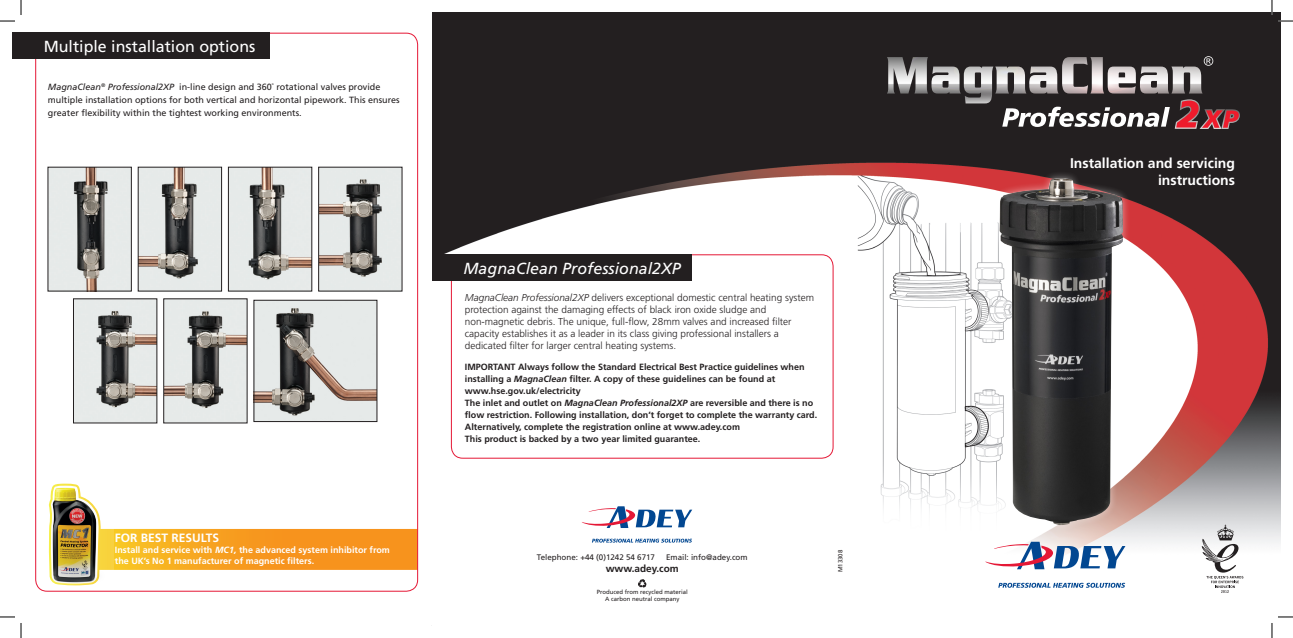
<style>
.page{position:relative;width:1293px;height:638px;background:#fff}
.page>*{position:absolute;margin:0;border:0;box-sizing:border-box;transform-origin:0 0}
.t1{font:16px "Frutiger LT Std";color:#fff}
.t2{font:italic 16px "Frutiger LT Std";color:#fff}
.t3{font:700 14px "Frutiger LT Std";color:#fff}
.t4{font:700 12px "Frutiger LT Std";color:#fff}
.t5{font:300 10px/12px "Frutiger LT Std";color:#231f20}
.t6{font:700 10px "Frutiger";color:#231f20}
.t7{font:700 9px/12px "Frutiger LT Std";color:#231f20}
.t8{font:9px/13px "Frutiger LT Std";color:#231f20}
.t9{font:700 9px/10.8px "Frutiger LT Std";color:#fff}
.t10{font:8px "Frutiger LT Std";color:#231f20}
.t11{font:6px "Frutiger LT Std";color:#231f20}
.s1{font-style:italic}
.s2{font-weight:300}
</style>
<div class="page">
<svg style="left:114px;top:528px;width:302px;height:42px;background:#f7a124"></svg>
<img style="left:36px;top:483px;width:78px;height:108px">
<img style="left:432px;top:12px;width:848px;height:581px">
<div style="left:451px;top:254px;width:382px;height:204px;border:1px solid #e51836;border-radius:12px"></div>
<svg style="left:985px;top:541px;width:140px;height:28px"></svg>
<svg style="left:998px;top:582px;width:126px;height:5px"></svg>
<svg style="left:1201px;top:524px;width:42px;height:68px"></svg>
<svg style="left:638px;top:579px;width:8px;height:8px"></svg>
<svg style="left:581px;top:506px;width:111px;height:21px"></svg>
<svg style="left:591px;top:538px;width:101px;height:4px"></svg>
<div style="left:12px;top:32px;width:257px;height:27px;background:#231f20"></div>
<svg style="left:1203px;top:56px;width:9px;height:10px"></svg>
<svg style="left:1002px;top:107px;width:167px;height:20px"></svg>
<img style="left:886px;top:57px;width:316px;height:46px">
<img style="left:1174px;top:99px;width:25px;height:30px">
<img style="left:1199px;top:128px;width:21px;height:1px">
<img style="left:1220px;top:109px;width:19px;height:20px">
<svg style="left:1175px;top:100px;width:63px;height:28px;background:#803339"></svg>
<div style="left:991px;top:171px;width:139px;height:361px;background:#fff;opacity:.48"></div>
<img style="left:999px;top:178px;width:123px;height:348px">
<img style="left:50px;top:169px;width:80px;height:120px">
<div style="left:48px;top:167px;width:84px;height:124px;border:1px solid #231f20"></div>
<img style="left:140px;top:169px;width:80px;height:120px">
<div style="left:138px;top:167px;width:84px;height:124px;border:1px solid #231f20"></div>
<img style="left:230px;top:169px;width:80px;height:120px">
<div style="left:228px;top:167px;width:84px;height:124px;border:1px solid #231f20"></div>
<img style="left:320px;top:169px;width:80px;height:120px">
<div style="left:318px;top:167px;width:84px;height:124px;border:1px solid #231f20"></div>
<img style="left:75px;top:300px;width:80px;height:121px">
<div style="left:73px;top:298px;width:84px;height:125px;border:1px solid #231f20"></div>
<img style="left:165px;top:300px;width:80px;height:121px">
<div style="left:163px;top:298px;width:84px;height:125px;border:1px solid #231f20"></div>
<img style="left:256px;top:302px;width:119px;height:117px">
<div style="left:432px;top:254px;width:259px;height:27px;background:#231f20"></div>
<svg style="left:0;top:0;width:22px;height:22px"></svg>
<svg style="left:0;top:616px;width:22px;height:21px"></svg>
<svg style="left:1270px;top:0;width:22px;height:22px"></svg>
<svg style="left:1271px;top:616px;width:21px;height:21px"></svg>
<p class="t1" style="left:44px;top:37px;width:213px">Multiple installation options</p>
<p class="t8" style="left:48px;top:80px;width:353px"><span class="s1">MagnaClean</span><sup>®</sup> <span class="s1">Professional2XP</span> in-line design and 360<span class="s2">˚</span> rotational valves provide multiple installation options for both vertical and horizontal pipework. This ensures greater flexibility within the tightest working environments.</p>
<p class="t4" style="left:115px;top:530px;width:106px">FOR BEST RESULTS</p>
<p class="t9" style="left:115px;top:544px;width:276px">Install and service with <span class="s1">MC1,</span> the advanced system inhibitor from the UK’s No 1 manufacturer of magnetic filters.</p>
<p class="t2" style="left:463px;top:259px;width:218px">MagnaClean Professional2XP</p>
<p class="t5" style="left:465px;top:292px;width:350px"><span class="s1">MagnaClean Professional2XP</span> delivers exceptional domestic central heating system protection against the damaging effects of black iron oxide sludge and non-magnetic debris. The unique, full-flow, 28mm valves and increased filter capacity establishes it as a leader in its class giving professional installers a dedicated filter for larger central heating systems.</p>
<p class="t7" style="left:465px;top:360px;width:354px">IMPORTANT Always follow the Standard Electrical Best Practice guidelines when installing a <span class="s1">MagnaClean</span> filter. A copy of these guidelines can be found at www.hse.gov.uk/electricity<br>The inlet and outlet on <span class="s1">MagnaClean Professional2XP</span> are reversible and there is no flow restriction. Following installation, don’t forget to complete the warranty card.<br>Alternatively, complete the registration online at www.adey.com</p>
<p class="t7" style="left:465px;top:432px;width:237px">This product is backed by a two year limited guarantee.</p>
<p class="t10" style="left:537px;top:552px;width:120px">Telephone: +44 (0)1242 54 6717</p>
<p class="t10" style="left:666px;top:552px;width:83px">Email: info@adey.com</p>
<p class="t6" style="left:605px;top:562px;width:74px">www.adey.com</p>
<p class="t11" style="left:596px;top:588px;width:93px">Produced from recycled material</p>
<p class="t11" style="left:605px;top:595px;width:76px">A carbon neutral company</p>
<p class="t11" style="left:836px;top:572px;width:24px;rotate:-90deg">M13308</p>
<p class="t3" style="left:1069px;top:154px;width:166px">Installation and servicing</p>
<p class="t3" style="left:1157px;top:171px;width:78px">instructions</p>
</div>
